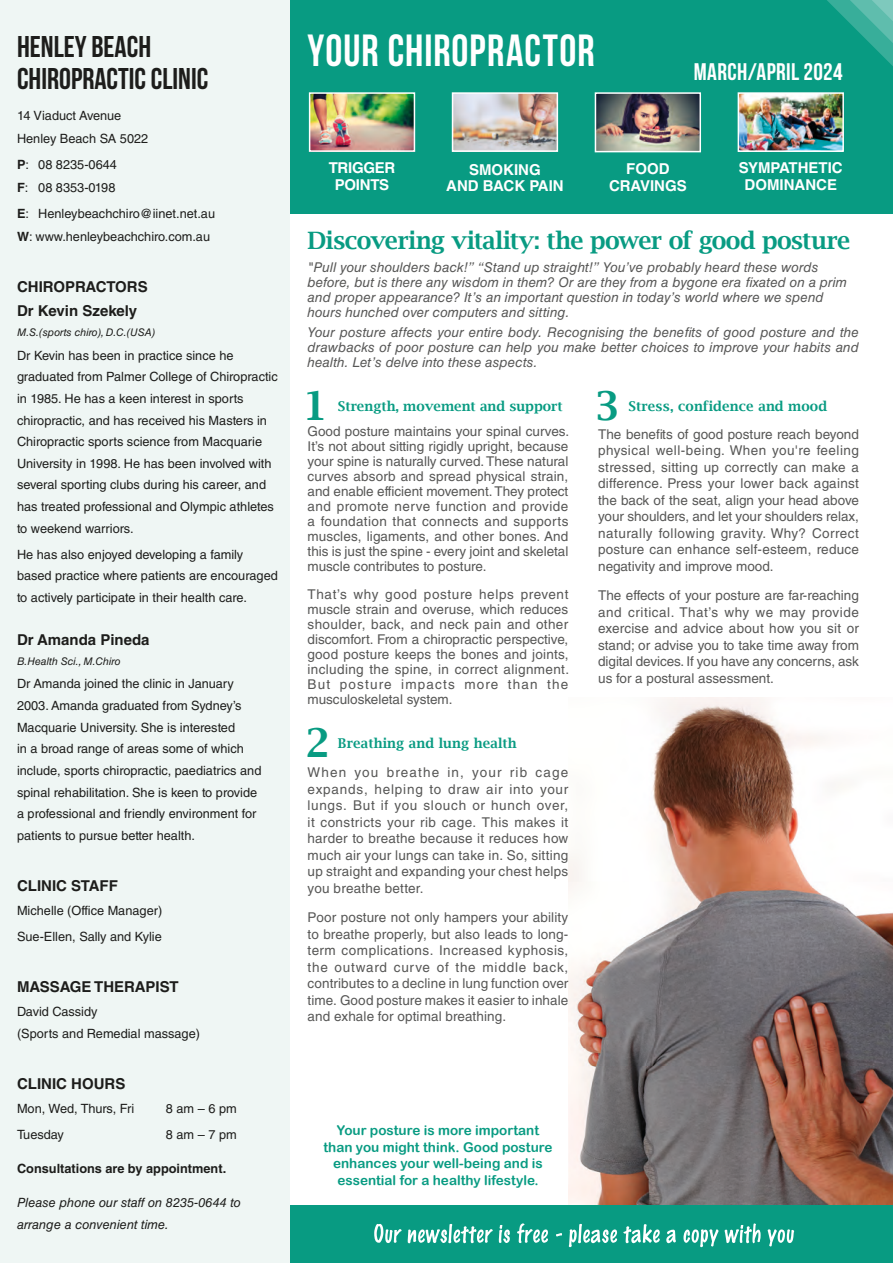
<style>
.page{position:relative;width:893px;height:1263px;background:#fff}
.page>*{position:absolute;margin:0;border:0;box-sizing:border-box;transform-origin:0 0}
.t1{font:700 45px "Bebas Neue";letter-spacing:.025em;color:#fff;scale:.95 1}
.t2{font:600 39.9px "Lucida Bright";color:#089b82}
.t3{font:30px/32.8px "Bebas Neue";color:#1d1d1b}
.t4{font:600 24px "Lucida Bright";letter-spacing:-.025em;color:#089b82}
.t5{font:24px "Bebas Neue";letter-spacing:.015em;color:#fff}
.t6{font:700 15px/23.7px "Helvetica LT Std";color:#1d1d1b}
.t7{font:700 15px/16.5px "Helvetica LT Std";color:#fff;text-align:center}
.t8{font:700 15px/16.5px "Helvetica LT Std";letter-spacing:-.02em;color:#fff;text-align:center}
.t9{font:13.5px/16.5px "Helvetica LT Std";color:#575756;text-align:justify}
.t10{font:italic 13.5px/15px "Helvetica LT Std";letter-spacing:.005em;color:#575756}
.t11{font:13.5px/16.5px "Arial Rounded MT Bold";color:#089b82;text-align:center}
.t12{font:600 13.5px "Lucida Bright";letter-spacing:.01em;color:#089b82}
.t13{font:12.75px/21.6px "Helvetica LT Std";color:#1d1d1b}
.t14{font:italic 12.75px/21.6px "Helvetica LT Std";color:#1d1d1b}
.t15{font:700 12.75px "Helvetica LT Std";color:#1d1d1b}
.t16{font:italic 10.5px "Helvetica LT Std";color:#1d1d1b}
.s1{font-weight:700}
</style>
<div class="page">
<img style="left:568px;top:697px;width:325px;height:508px">
<div style="left:290px;top:0;width:603px;height:213px;background:#089b82"></div>
<svg style="left:827px;top:0;width:66px;height:66px"></svg>
<div style="left:290px;top:1205px;width:603px;height:58px;background:#089b82"></div>
<img style="left:455px;top:95px;width:100px;height:54px">
<div style="left:452px;top:92px;width:106px;height:60px;border:2px solid #fff"></div>
<img style="left:741px;top:95px;width:100px;height:54px">
<div style="left:738px;top:92px;width:106px;height:60px;border:2px solid #fff"></div>
<img style="left:312px;top:95px;width:100px;height:54px">
<div style="left:309px;top:92px;width:106px;height:60px;border:2px solid #fff"></div>
<img style="left:598px;top:95px;width:100px;height:54px">
<div style="left:595px;top:92px;width:106px;height:60px;border:2px solid #fff"></div>
<svg style="left:374px;top:1223px;width:420px;height:24px"></svg>
<div style="left:0;top:0;width:290px;height:1263px;background:#eff6f4"></div>
<h3 class="t3" style="left:17px;top:29px;width:193px">HENLEY BEACH<br>CHIROPRACTIC CLINIC</h3>
<p class="t13" style="left:17px;top:105px;width:133px;line-height:22.4px">14 Viaduct Avenue<br>Henley Beach SA 5022</p>
<p class="t13" style="left:17px;top:154px;width:101px;line-height:22.4px"><span class="s1">P</span>: 08 8235-0644<br><span class="s1">F</span>: 08 8353-0198</p>
<p class="t13" style="left:17px;top:203px;width:200px;line-height:22.4px"><span class="s1">E</span>: Henleybeachchiro@iinet.net.au<br><span class="s1">W</span>: www.henleybeachchiro.com.au</p>
<p class="t6" style="left:17px;top:275px;width:132px">CHIROPRACTORS<br>Dr Kevin Szekely</p>
<p class="t16" style="left:17px;top:326px;width:140px">M.S.(sports chiro), D.C.(USA)</p>
<p class="t13" style="left:17px;top:344px;width:262px">Dr Kevin has been in practice since he graduated from Palmer College of Chiropractic in 1985. He has a keen interest in sports chiropractic, and has received his Masters in Chiropractic sports science from Macquarie University in 1998. He has been involved with several sporting clubs during his career, and has treated professional and Olympic athletes to weekend warriors.</p>
<p class="t13" style="left:17px;top:543px;width:262px">He has also enjoyed developing a family based practice where patients are encouraged to actively participate in their health care.</p>
<p class="t6" style="left:17px;top:627px;width:134px">Dr Amanda Pineda</p>
<p class="t16" style="left:17px;top:655px;width:105px">B.Health Sci., M.Chiro</p>
<p class="t13" style="left:17px;top:673px;width:246px">Dr Amanda joined the clinic in January 2003. Amanda graduated from Sydney’s Macquarie University. She is interested<br>in a broad range of areas some of which include, sports chiropractic, paediatrics and spinal rehabilitation. She is keen to provide a professional and friendly environment for patients to pursue better health.</p>
<p class="t6" style="left:17px;top:874px;width:102px">CLINIC STAFF</p>
<p class="t13" style="left:17px;top:897px;width:147px;line-height:25.8px">Michelle (Office Manager)<br>Sue-Ellen, Sally and Kylie</p>
<p class="t6" style="left:17px;top:975px;width:163px">MASSAGE THERAPIST</p>
<p class="t13" style="left:17px;top:1001px;width:185px">David Cassidy<br>(Sports and Remedial massage)</p>
<p class="t6" style="left:17px;top:1071px;width:110px">CLINIC HOURS</p>
<p class="t13" style="left:17px;top:1097px;width:119px">Mon, Wed, Thurs, Fri</p>
<p class="t13" style="left:166px;top:1097px;width:72px">8 am – 6 pm</p>
<p class="t13" style="left:17px;top:1123px;width:48px">Tuesday</p>
<p class="t13" style="left:166px;top:1123px;width:72px">8 am – 7 pm</p>
<p class="t15" style="left:17px;top:1161px;width:211px">Consultations are by appointment.</p>
<p class="t14" style="left:17px;top:1192px;width:225px">Please phone our staff on 8235-0644 to arrange a convenient time.</p>
<h1 class="t1" style="left:307px;top:26px;width:304px">YOUR CHIROPRACTOR</h1>
<h3 class="t5" style="left:694px;top:58px;width:150px">MARCH/APRIL 2024</h3>
<p class="t7" style="left:446px;top:161px;width:119px">SMOKING<br>AND BACK PAIN</p>
<p class="t7" style="left:739px;top:159px;width:105px">SYMPATHETIC<br>DOMINANCE</p>
<p class="t8" style="left:329px;top:159px;width:68px">TRIGGER<br>POINTS</p>
<p class="t7" style="left:609px;top:160px;width:79px">FOOD<br>CRAVINGS</p>
<h3 class="t4" style="left:308px;top:226px;width:544px">Discovering vitality: the power of good posture</h3>
<p class="t10" style="left:308px;top:260px;width:541px">"Pull your shoulders back!” “Stand up straight!” You’ve probably heard these words before, but is there any wisdom in them? Or are they from a bygone era fixated on a prim and proper appearance? It’s an important question in today’s world where we spend hours hunched over computers and sitting.</p>
<p class="t10" style="left:308px;top:324px;width:553px;text-align:justify">Your posture affects your entire body. Recognising the benefits of good posture and the drawbacks of poor posture can help you make better choices to improve your habits and health. Let’s delve into these aspects.</p>
<h2 class="t2" style="left:303px;top:382px;width:26px">1</h2>
<p class="t12" style="left:338px;top:398px;width:226px">Strength, movement and support</p>
<p class="t9" style="left:308px;top:423px;width:263px;line-height:15px">Good posture maintains your spinal curves.<br>It’s not about sitting rigidly upright, because your spine is naturally curved. These natural curves absorb and spread physical strain, and enable efficient movement. They protect and promote nerve function and provide a foundation that connects and supports muscles, ligaments, and other bones. And this is just the spine - every joint and skeletal muscle contributes to posture.</p>
<p class="t9" style="left:308px;top:586px;width:263px;line-height:15px">That’s why good posture helps prevent muscle strain and overuse, which reduces shoulder, back, and neck pain and other discomfort. From a chiropractic perspective, good posture keeps the bones and joints, including the spine, in correct alignment.<br>But posture impacts more than the musculoskeletal system.</p>
<h2 class="t2" style="left:305px;top:719px;width:26px">2</h2>
<p class="t12" style="left:338px;top:735px;width:180px">Breathing and lung health</p>
<p class="t9" style="left:308px;top:764px;width:262px">When you breathe in, your rib cage expands, helping to draw air into your lungs. But if you slouch or hunch over, it constricts your rib cage. This makes it harder to breathe because it reduces how much air your lungs can take in. So, sitting up straight and expanding your chest helps you breathe better.</p>
<p class="t9" style="left:308px;top:909px;width:262px">Poor posture not only hampers your ability to breathe properly, but also leads to long&shy;term complications. Increased kyphosis, the outward curve of the middle back, contributes to a decline in lung function over time. Good posture makes it easier to inhale and exhale for optimal breathing.</p>
<h2 class="t2" style="left:595px;top:382px;width:26px">3</h2>
<p class="t12" style="left:628px;top:398px;width:200px">Stress, confidence and mood</p>
<p class="t9" style="left:598px;top:426px;width:262px">The benefits of good posture reach beyond physical well-being. When you're feeling stressed, sitting up correctly can make a difference. Press your lower back against the back of the seat, align your head above your shoulders, and let your shoulders relax, naturally following gravity. Why? Correct posture can enhance self-esteem, reduce negativity and improve mood.</p>
<p class="t9" style="left:598px;top:587px;width:262px">The effects of your posture are far-reaching and critical. That’s why we may provide exercise and advice about how you sit or stand; or advise you to take time away from digital devices. If you have any concerns, ask us for a postural assessment.</p>
<p class="t11" style="left:323px;top:1122px;width:230px">Your posture is more important than you might think. Good posture enhances your well-being and is essential for a healthy lifestyle.</p>
</div>
